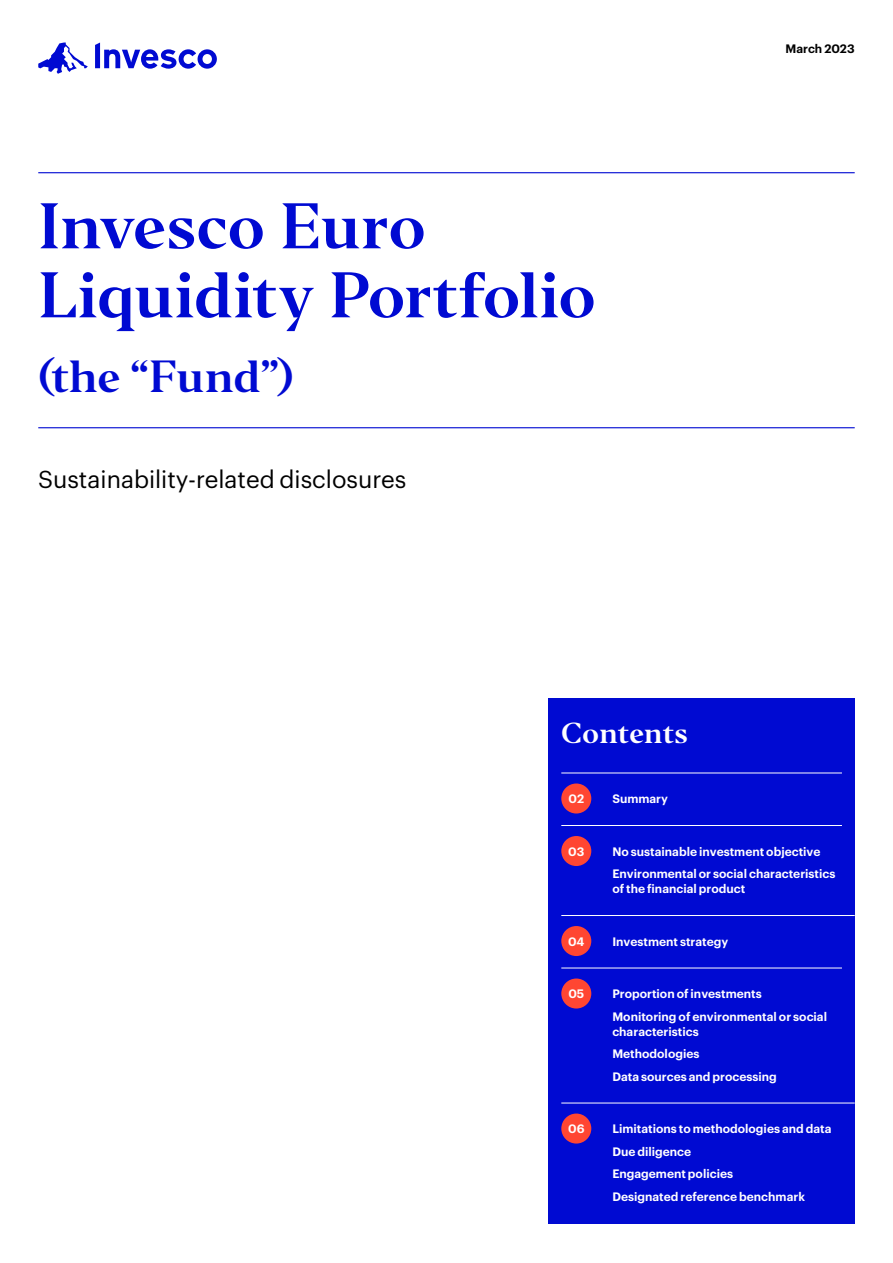
<style>
.page{position:relative;width:893px;height:1263px;background:#fff}
.page>*{position:absolute;margin:0;border:0;box-sizing:border-box;transform-origin:0 0}
.t1{font:60px/69px "Invesco Editor";letter-spacing:-.015em;color:#000ad2}
.t2{font:42px "Invesco Editor";letter-spacing:-.01em;color:#000ad2}
.t3{font:27px "Invesco Editor";color:#fff}
.t4{font:24px "Graphik";color:#000}
.t5{font:600 12px/22.5px "Graphik";color:#fff}
.t6{font:600 12px "Graphik";color:#000}
</style>
<div class="page">
<svg style="left:38px;top:43px;width:50px;height:31px"></svg>
<svg style="left:95px;top:43px;width:122px;height:26px"></svg>
<hr style="left:38px;top:172px;width:817px;height:1px;background:#000ad2">
<hr style="left:38px;top:427px;width:817px;height:1px;background:#000ad2">
<div style="left:549px;top:698px;width:306px;height:525px;background:#000ad2"></div>
<hr style="left:561px;top:773px;width:281px;height:1px;background:#fff">
<hr style="left:561px;top:825px;width:281px;height:1px;background:#fff">
<hr style="left:561px;top:915px;width:294px;height:1px;background:#fff">
<hr style="left:561px;top:968px;width:281px;height:1px;background:#fff">
<hr style="left:561px;top:1103px;width:294px;height:1px;background:#fff">
<div style="left:561px;top:783px;width:30px;height:30px;background:#ff4632;border-radius:50%"></div>
<div style="left:561px;top:836px;width:30px;height:30px;background:#ff4632;border-radius:50%"></div>
<div style="left:561px;top:926px;width:30px;height:30px;background:#ff4632;border-radius:50%"></div>
<div style="left:561px;top:978px;width:30px;height:30px;background:#ff4632;border-radius:50%"></div>
<div style="left:561px;top:1113px;width:30px;height:30px;background:#ff4632;border-radius:50%"></div>
<h1 class="t1" style="left:38px;top:192px;width:559px">Invesco Euro<br>Liquidity Portfolio</h1>
<h2 class="t2" style="left:38px;top:350px;width:257px">(the “Fund”)</h2>
<h3 class="t4" style="left:38px;top:462px;width:370px">Sustainability-related disclosures</h3>
<h3 class="t3" style="left:561px;top:716px;width:128px">Contents</h3>
<p class="t5" style="left:568px;top:787px;width:17px">02</p>
<p class="t5" style="left:612px;top:787px;width:57px">Summary</p>
<p class="t6" style="left:786px;top:40px;width:71px">March 2023</p>
<p class="t5" style="left:568px;top:839px;width:18px">03</p>
<p class="t5" style="left:612px;top:839px;width:225px">No sustainable investment objective<br>Environmental or social characteristics</p>
<p class="t5" style="left:612px;top:877px;width:134px">of the financial product</p>
<p class="t5" style="left:568px;top:929px;width:18px">04</p>
<p class="t5" style="left:612px;top:929px;width:117px">Investment strategy</p>
<p class="t5" style="left:568px;top:982px;width:17px">05</p>
<p class="t5" style="left:612px;top:982px;width:216px">Proportion of investments<br>Monitoring of environmental or social</p>
<p class="t5" style="left:612px;top:1019px;width:166px">characteristics<br>Methodologies<br>Data sources and processing</p>
<p class="t5" style="left:568px;top:1117px;width:18px">06</p>
<p class="t5" style="left:612px;top:1117px;width:221px">Limitations to methodologies and data<br>Due diligence<br>Engagement policies<br>Designated reference benchmark</p>
</div>
